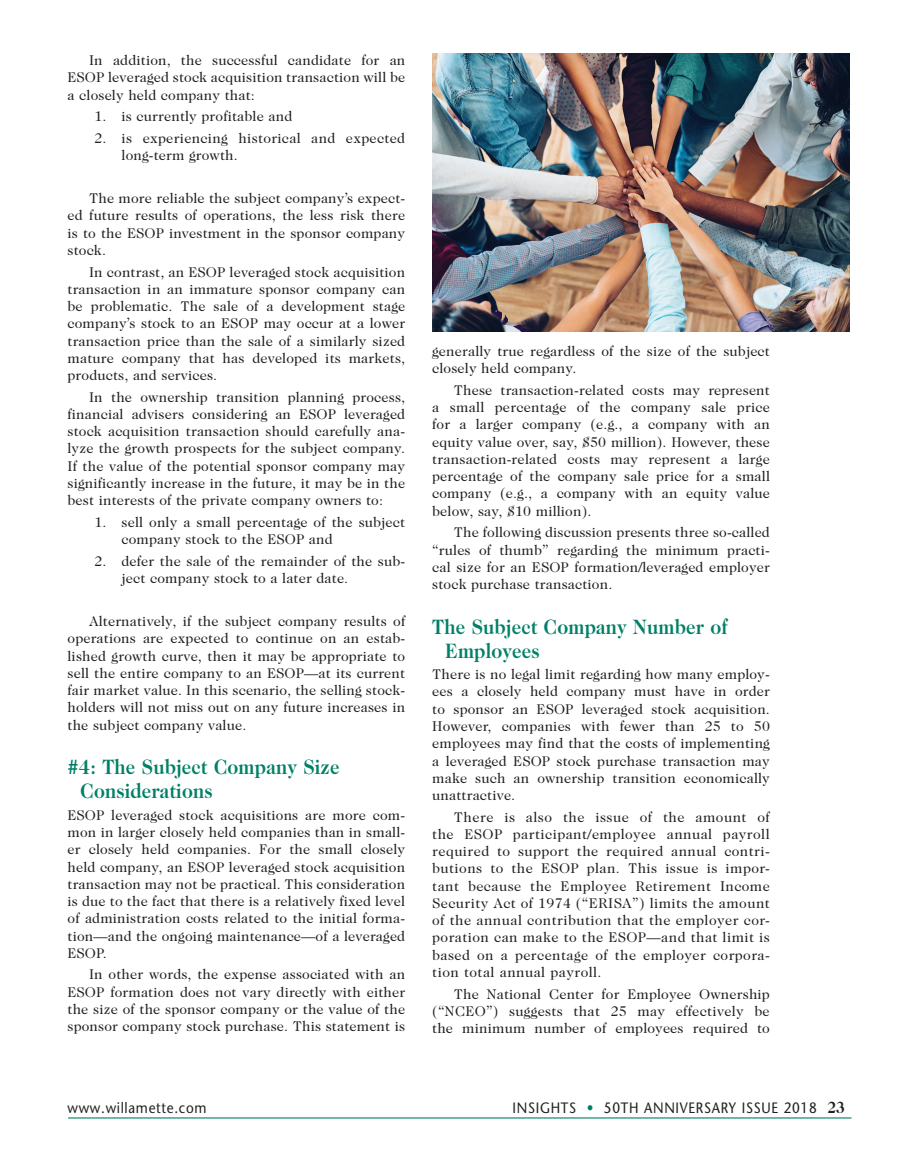
<style>
.page{position:relative;width:905px;height:1175px;background:#fff}
.page>*{position:absolute;margin:0;border:0;box-sizing:border-box;transform-origin:0 0}
.Sub_Heads_Caslon{font:700 21px/24px "Caslon Two Twenty Four";letter-spacing:.01em;color:#008066;scale:.9 1}
.t1{font:15px "Stone Sans";letter-spacing:.05em;color:#231f20;scale:.9 1}
.body{font:14.25px/17.2px "Caslon Two Twenty Four";letter-spacing:.01em;color:#231f20;text-align:justify}
.body__Intro_Paragr{font:14.25px/17.2px "Caslon Two Twenty Four";letter-spacing:.01em;color:#231f20;text-align:justify}
.body_w_bullets{font:14.25px/17.2px "Caslon Two Twenty Four";letter-spacing:.01em;color:#231f20}
.s1{color:#008066}
.s2{font-family:"Caslon Two Twenty Four";font-weight:700;font-size:16.5px}
</style>
<div class="page">
<hr style="left:68px;top:1117px;width:783px;height:1px;background:#008066">
<img style="left:432px;top:53px;width:417px;height:278px">
<p class="body" style="left:68px;top:52px;width:339px;text-indent:22px">In addition, the successful candidate for an ESOP leveraged stock acquisition transaction will be a closely held company that:</p>
<p class="body_w_bullets" style="left:94px;top:108px;width:199px">1. is currently profitable and</p>
<p class="body_w_bullets" style="left:122px;top:129px;width:285px;text-indent:-27px">2. is experiencing historical and expected long-term growth.</p>
<p class="body" style="left:68px;top:190px;width:339px;text-indent:22px">The more reliable the subject company’s expect&shy;ed future results of operations, the less risk there is to the ESOP investment in the sponsor company stock.</p>
<p class="body" style="left:68px;top:263px;width:339px;text-indent:22px">In contrast, an ESOP leveraged stock acquisition transaction in an immature sponsor company can be problematic. The sale of a development stage company’s stock to an ESOP may occur at a lower transaction price than the sale of a similarly sized mature company that has developed its markets, products, and services.</p>
<p class="body" style="left:68px;top:388px;width:339px;text-indent:22px">In the ownership transition planning process, financial advisers considering an ESOP leveraged stock acquisition transaction should carefully ana&shy;lyze the growth prospects for the subject company.<br>If the value of the potential sponsor company may significantly increase in the future, it may be in the best interests of the private company owners to:</p>
<p class="body_w_bullets" style="left:122px;top:513px;width:285px;text-indent:-27px">1. sell only a small percentage of the subject company stock to the ESOP and</p>
<p class="body_w_bullets" style="left:122px;top:552px;width:285px;text-indent:-27px">2. defer the sale of the remainder of the sub&shy;ject company stock to a later date.</p>
<p class="body" style="left:68px;top:612px;width:339px;text-indent:22px">Alternatively, if the subject company results of operations are expected to continue on an estab&shy;lished growth curve, then it may be appropriate to sell the entire company to an ESOP—at its current fair market value. In this scenario, the selling stock&shy;holders will not miss out on any future increases in the subject company value.</p>
<p class="Sub_Heads_Caslon" style="left:80px;top:754px;width:289px;text-indent:-13px">#4: The Subject Company Size<br>Considerations</p>
<p class="body__Intro_Paragr" style="left:68px;top:806px;width:339px">ESOP leveraged stock acquisitions are more com&shy;mon in larger closely held companies than in small&shy;er closely held companies. For the small closely held company, an ESOP leveraged stock acquisition transaction may not be practical. This consideration is due to the fact that there is a relatively fixed level of administration costs related to the initial forma&shy;tion—and the ongoing maintenance—of a leveraged ESOP.</p>
<p class="body" style="left:68px;top:965px;width:339px;text-indent:22px">In other words, the expense associated with an ESOP formation does not vary directly with either the size of the sponsor company or the value of the sponsor company stock purchase. This statement is</p>
<p class="body" style="left:432px;top:342px;width:339px">generally true regardless of the size of the subject closely held company.</p>
<p class="body" style="left:432px;top:381px;width:339px;text-indent:22px">These transaction-related costs may represent a small percentage of the company sale price for a larger company (e.g., a company with an equity value over, say, $50 million). However, these transaction-related costs may represent a large percentage of the company sale price for a small company (e.g., a company with an equity value below, say, $10 million).</p>
<p class="body" style="left:432px;top:523px;width:339px;text-indent:22px">The following discussion presents three so-called “rules of thumb” regarding the minimum practi&shy;cal size for an ESOP formation/leveraged employer stock purchase transaction.</p>
<p class="Sub_Heads_Caslon" style="left:445px;top:614px;width:315px;text-indent:-13px">The Subject Company Number of<br>Employees</p>
<p class="body__Intro_Paragr" style="left:432px;top:665px;width:339px">There is no legal limit regarding how many employ&shy;ees a closely held company must have in order to sponsor an ESOP leveraged stock acquisition.<br>However, companies with fewer than 25 to 50 employees may find that the costs of implementing a leveraged ESOP stock purchase transaction may make such an ownership transition economically unattractive.</p>
<p class="body" style="left:432px;top:808px;width:339px;text-indent:22px">There is also the issue of the amount of the ESOP participant/employee annual payroll required to support the required annual contri&shy;butions to the ESOP plan. This issue is impor&shy;tant because the Employee Retirement Income Security Act of 1974 (“ERISA”) limits the amount of the annual contribution that the employer cor&shy;poration can make to the ESOP—and that limit is based on a percentage of the employer corpora&shy;tion total annual payroll.</p>
<p class="body" style="left:432px;top:984px;width:339px;text-indent:22px">The National Center for Employee Ownership (“NCEO”) suggests that 25 may effectively be the minimum number of employees required to</p>
<p class="t1" style="left:68px;top:1098px;width:156px">www.willamette. com</p>
<p class="t1" style="left:512px;top:1098px;width:371px">INSIGHTS <span class="s1">•</span> 50TH ANNIVERSARY ISSUE 2018 <span class="s2">23</span></p>
</div>
